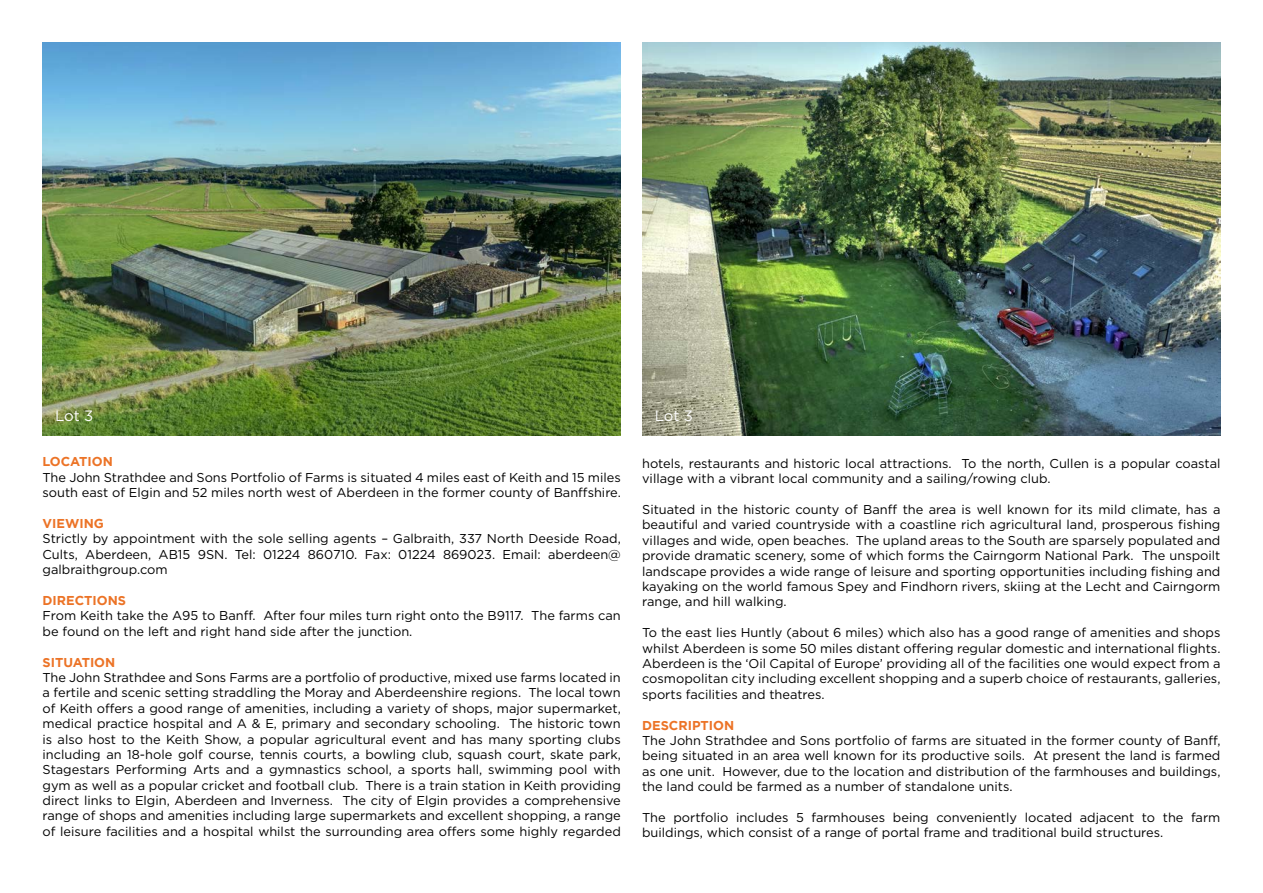
<style>
.page{position:relative;width:1263px;height:893px;background:#fff}
.page>*{position:absolute;margin:0;border:0;box-sizing:border-box;transform-origin:0 0}
.Body_Text{font:15px "Gotham";letter-spacing:-.015em;color:#fff}
.Body_Text-2{font:12.9px/15.5px "Gotham";color:#000;text-align:justify}
.Headings_Text{font:700 12.9px "Gotham";color:#ec7326}
</style>
<div class="page">
<img style="left:43px;top:43px;width:578px;height:393px">
<img style="left:642px;top:43px;width:578px;height:393px">
<p class="Body_Text" style="left:55px;top:407px;width:39px">Lot 3</p>
<p class="Body_Text" style="left:655px;top:407px;width:39px">Lot 3</p>
<p class="Headings_Text" style="left:43px;top:454px;width:72px">LOCATION</p>
<p class="Body_Text-2" style="left:43px;top:469px;width:580px">The John Strathdee and Sons Portfolio of Farms is situated 4 miles east of Keith and 15 miles south east of Elgin and 52 miles north west of Aberdeen in the former county of Banffshire.</p>
<p class="Headings_Text" style="left:43px;top:516px;width:63px">VIEWING</p>
<p class="Body_Text-2" style="left:43px;top:531px;width:580px">Strictly by appointment with the sole selling agents – Galbraith, 337 North Deeside Road, Cults, Aberdeen, AB15 9SN. Tel: 01224 860710. Fax: 01224 869023. Email: aberdeen@ galbraithgroup.com</p>
<p class="Headings_Text" style="left:43px;top:593px;width:85px">DIRECTIONS</p>
<p class="Body_Text-2" style="left:43px;top:608px;width:580px">From Keith take the A95 to Banff. After four miles turn right onto the B9117. The farms can be found on the left and right hand side after the junction.</p>
<p class="Headings_Text" style="left:43px;top:654px;width:74px">SITUATION</p>
<p class="Body_Text-2" style="left:43px;top:669px;width:580px">The John Strathdee and Sons Farms are a portfolio of productive, mixed use farms located in a fertile and scenic setting straddling the Moray and Aberdeenshire regions. The local town of Keith offers a good range of amenities, including a variety of shops, major supermarket, medical practice hospital and A &amp; E, primary and secondary schooling. The historic town is also host to the Keith Show, a popular agricultural event and has many sporting clubs including an 18-hole golf course, tennis courts, a bowling club, squash court, skate park, Stagestars Performing Arts and a gymnastics school, a sports hall, swimming pool with gym as well as a popular cricket and football club. There is a train station in Keith providing direct links to Elgin, Aberdeen and Inverness. The city of Elgin provides a comprehensive range of shops and amenities including large supermarkets and excellent shopping, a range of leisure facilities and a hospital whilst the surrounding area offers some highly regarded</p>
<p class="Body_Text-2" style="left:642px;top:455px;width:580px">hotels, restaurants and historic local attractions. To the north, Cullen is a popular coastal village with a vibrant local community and a sailing/rowing club.</p>
<p class="Body_Text-2" style="left:642px;top:501px;width:580px">Situated in the historic county of Banff the area is well known for its mild climate, has a beautiful and varied countryside with a coastline rich agricultural land, prosperous fishing villages and wide, open beaches. The upland areas to the South are sparsely populated and provide dramatic scenery, some of which forms the Cairngorm National Park. The unspoilt landscape provides a wide range of leisure and sporting opportunities including fishing and kayaking on the world famous Spey and Findhorn rivers, skiing at the Lecht and Cairngorm range, and hill walking.</p>
<p class="Body_Text-2" style="left:642px;top:625px;width:580px">To the east lies Huntly (about 6 miles) which also has a good range of amenities and shops whilst Aberdeen is some 50 miles distant offering regular domestic and international flights.<br>Aberdeen is the ‘Oil Capital of Europe’ providing all of the facilities one would expect from a cosmopolitan city including excellent shopping and a superb choice of restaurants, galleries, sports facilities and theatres.</p>
<p class="Headings_Text" style="left:642px;top:717px;width:94px">DESCRIPTION</p>
<p class="Body_Text-2" style="left:642px;top:732px;width:580px">The John Strathdee and Sons portfolio of farms are situated in the former county of Banff, being situated in an area well known for its productive soils. At present the land is farmed as one unit. However, due to the location and distribution of the farmhouses and buildings, the land could be farmed as a number of standalone units.</p>
<p class="Body_Text-2" style="left:642px;top:809px;width:580px">The portfolio includes 5 farmhouses being conveniently located adjacent to the farm buildings, which consist of a range of portal frame and traditional build structures.</p>
</div>
